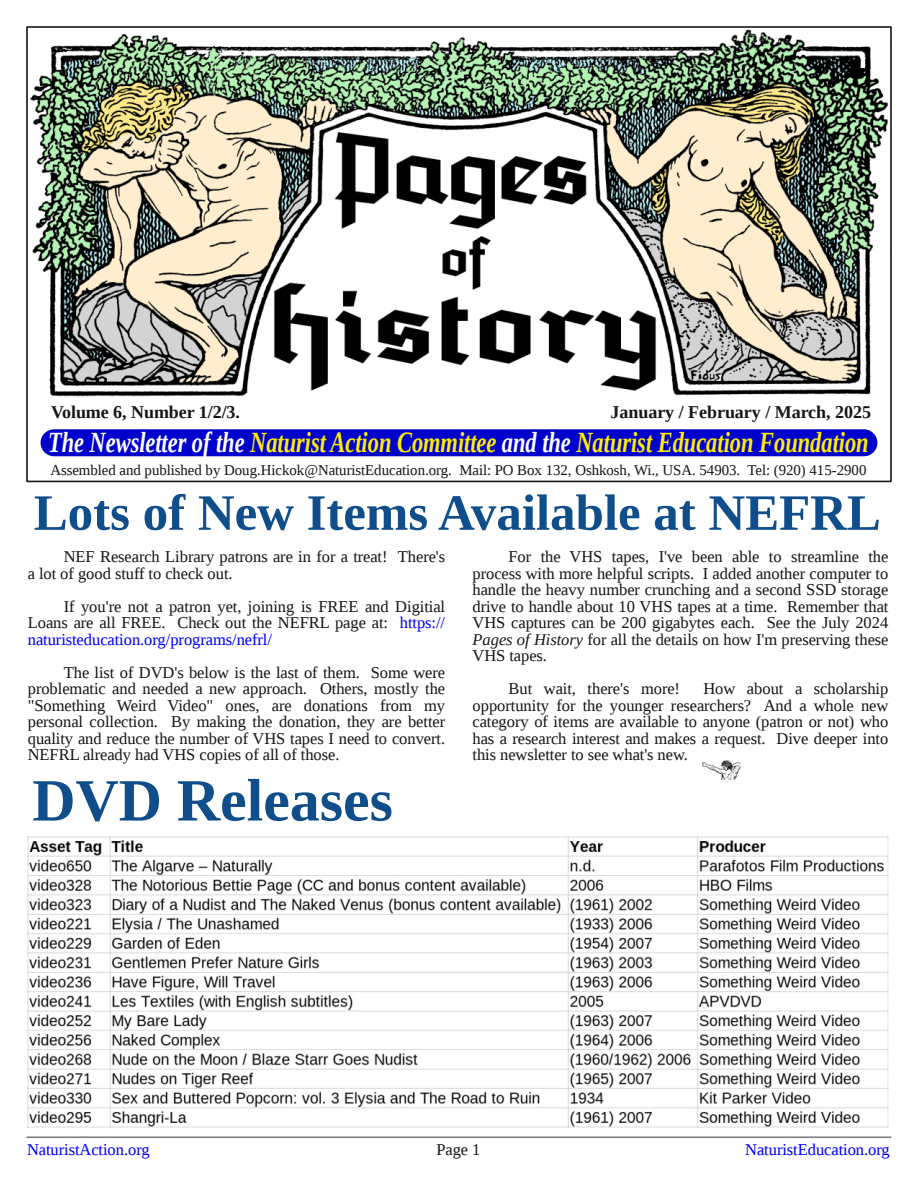
<style>
.page{position:relative;width:918px;height:1188px;background:#fff}
.page>*{position:absolute;margin:0;border:0;box-sizing:border-box;transform-origin:0 0}
.t1{font:700 60px "Liberation Serif";color:#104e8b}
.t2{font:700 51px "Liberation Serif";color:#104e8b}
.t3{font:italic 700 29.25px "Liberation Serif";letter-spacing:-.005em;color:#ffed00;scale:.77 1}
.t4{font:700 18px "Liberation Serif";color:#181715}
.t5{font:16.5px/16.5px "Liberation Serif";letter-spacing:-.005em;color:#181715;text-align:justify}
.t6{font:16.5px "Liberation Serif";letter-spacing:-.005em;color:#00f}
.t7{font:15px "Liberation Serif";color:#181715}
.s1{color:#fff}
.s2{color:#00f}
.s3{font-style:italic}
</style>
<div class="page">
<hr style="left:27px;top:1136px;width:864px;height:2px;background:#7f7f7f">
<img style="left:30px;top:29px;width:859px;height:368px">
<div style="left:54px;top:429px;width:810px;height:27px;background:#0000cd"></div>
<img style="left:27px;top:836px;width:862px;height:291px">
<img style="left:702px;top:761px;width:38px;height:19px">
<p class="t4" style="left:51px;top:402px;width:191px">Volume 6, Number 1/2/3.</p>
<p class="t4" style="left:611px;top:402px;width:262px">January / February / March, 2025</p>
<h3 class="t3" style="left:48px;top:426px;width:1067px"><span class="s1">The Newsletter of the</span> Naturist Action Committee <span class="s1">and the</span> Naturist Education Foundation</h3>
<p class="t7" style="left:50px;top:461px;width:818px">Assembled and published by Doug.Hickok@NaturistEducation.org. Mail: PO Box 132, Oshkosh, Wi., USA. 54903. Tel: (920) 415-2900</p>
<h2 class="t2" style="left:34px;top:484px;width:849px">Lots of New Items Available at NEFRL</h2>
<p class="t5" style="left:28px;top:549px;width:419px;text-indent:36px">NEF Research Library patrons are in for a treat! There's a lot of good stuff to check out.</p>
<p class="t5" style="left:28px;top:598px;width:419px;text-indent:36px">If you're not a patron yet, joining is FREE and Digitial Loans are all FREE. Check out the NEFRL page at: <span class="s2">https:// naturisteducation.org/programs/nefrl/</span></p>
<p class="t5" style="left:28px;top:664px;width:419px;text-indent:36px">The list of DVD's below is the last of them. Some were problematic and needed a new approach. Others, mostly the "Something Weird Video" ones, are donations from my personal collection. By making the donation, they are better quality and reduce the number of VHS tapes I need to convert.<br>NEFRL already had VHS copies of all of those.</p>
<h1 class="t1" style="left:32px;top:767px;width:362px">DVD Releases</h1>
<p class="t5" style="left:472px;top:548px;width:417px;text-indent:36px">For the VHS tapes, I've been able to streamline the process with more helpful scripts. I added another computer to handle the heavy number crunching and a second SSD storage drive to handle about 10 VHS tapes at a time. Remember that VHS captures can be 200 gigabytes each. See the July 2024<br><span class="s3">Pages of History</span> for all the details on how I'm preserving these VHS tapes.</p>
<p class="t5" style="left:508px;top:680px;width:173px">But wait, there's more!</p>
<p class="t5" style="left:472px;top:680px;width:417px;text-indent:231px">How about a scholarship opportunity for the younger researchers? And a whole new category of items are available to anyone (patron or not) who has a research interest and makes a request. Dive deeper into this newsletter to see what's new.</p>
<p class="t6" style="left:27px;top:1140px;width:124px">NaturistAction.org</p>
<p class="t6" style="left:745px;top:1140px;width:146px">NaturistEducation.org</p>
<p class="t5" style="left:436px;top:1141px;width:46px">Page 1</p>
</div>
